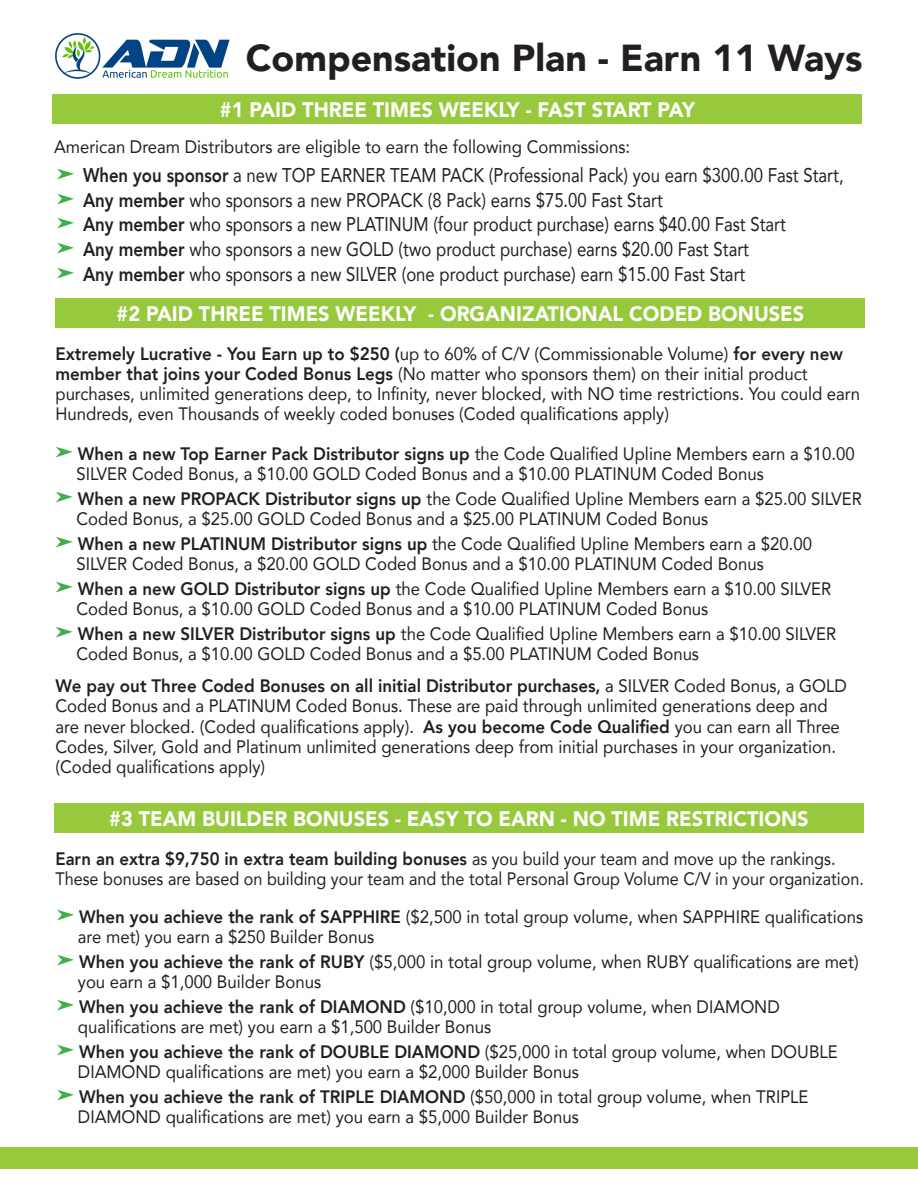
<style>
.page{position:relative;width:918px;height:1188px;background:#fff}
.page>*{position:absolute;margin:0;border:0;box-sizing:border-box;transform-origin:0 0}
.Body_TEXT_normal{font:900 37.5px "Avenir";color:#231f20}
.Sub_Title_REVERSE{font:900 21px "Avenir";color:#fff;scale:.95 1}
.Body_TEXT_bullet{font:19.8px "Avenir";color:#231f20;scale:.85 1}
.Body_TEXT_bullet-2{font:18px/20.2px "Avenir";color:#231f20;scale:.93 1}
.Body_TEXT_normal-2{font:18px/20.2px "Avenir";color:#231f20;scale:.93 1}
.Body_TEXT_normal-3{font:18px/20.2px "Avenir";color:#231f20;scale:.9 1}
.s1{font-family:"Arrows";font-size:29.7px;color:#40ae49}
.s2{font-weight:800}
</style>
<div class="page">
<div style="left:0;top:1148px;width:918px;height:18px;background:#97c93c"></div>
<div style="left:0;top:1150px;width:918px;height:18px;background:#97c93c"></div>
<div style="left:52px;top:94px;width:810px;height:30px;background:#97c93c"></div>
<img style="left:55px;top:33px;width:175px;height:46px">
<div style="left:55px;top:298px;width:810px;height:30px;background:#97c93c"></div>
<div style="left:54px;top:803px;width:810px;height:30px;background:#97c93c"></div>
<p class="Body_TEXT_normal" style="left:246px;top:25px;width:618px">Compensation Plan - Earn 11 Ways</p>
<p class="Sub_Title_REVERSE" style="left:220px;top:92px;width:502px">#1 PAID THREE TIMES WEEKLY - FAST START PAY</p>
<p class="Body_TEXT_bullet-2" style="left:54px;top:136px;width:621px">American Dream Distributors are eligible to earn the following Commissions:</p>
<p class="Body_TEXT_bullet" style="left:55px;top:159px;width:929px"><span class="s1">a</span> <span class="s2">When you sponsor</span> a new TOP EARNER TEAM PACK (Professional Pack) you earn $300.00 Fast Start,</p>
<p class="Body_TEXT_bullet" style="left:55px;top:184px;width:716px"><span class="s1">a</span> <span class="s2">Any member</span> who sponsors a new PROPACK (8 Pack) earns $75.00 Fast Start</p>
<p class="Body_TEXT_bullet" style="left:55px;top:209px;width:861px"><span class="s1">a</span> <span class="s2">Any member</span> who sponsors a new PLATINUM (four product purchase) earns $40.00 Fast Start</p>
<p class="Body_TEXT_bullet" style="left:55px;top:233px;width:818px"><span class="s1">a</span> <span class="s2">Any member</span> who sponsors a new GOLD (two product purchase) earns $20.00 Fast Start</p>
<p class="Body_TEXT_bullet" style="left:55px;top:258px;width:813px"><span class="s1">a</span> <span class="s2">Any member</span> who sponsors a new SILVER (one product purchase) earn $15.00 Fast Start</p>
<p class="Sub_Title_REVERSE" style="left:117px;top:296px;width:725px">#2 PAID THREE TIMES WEEKLY - ORGANIZATIONAL CODED BONUSES</p>
<p class="Body_TEXT_normal-2" style="left:55px;top:343px;width:867px"><span class="s2">Extremely Lucrative - You Earn up to $250 (</span>up to 60% of C/V (Commissionable Volume) <span class="s2">for every new member that joins your Coded Bonus Legs</span> (No matter who sponsors them) on their initial product purchases, unlimited generations deep, to Infinity, never blocked, with NO time restrictions. You could earn Hundreds, even Thousands of weekly coded bonuses (Coded qualifications apply)</p>
<p class="Body_TEXT_bullet-2" style="left:76px;top:443px;width:838px;text-indent:-22px"><span class="s1">a</span> <span class="s2">When a new Top Earner Pack Distributor signs up</span> the Code Qualified Upline Members earn a $10.00<br>SILVER Coded Bonus, a $10.00 GOLD Coded Bonus and a $10.00 PLATINUM Coded Bonus</p>
<p class="Body_TEXT_bullet-2" style="left:76px;top:488px;width:846px;text-indent:-22px"><span class="s1">a</span> <span class="s2">When a new PROPACK Distributor signs up</span> the Code Qualified Upline Members earn a $25.00 SILVER<br>Coded Bonus, a $25.00 GOLD Coded Bonus and a $25.00 PLATINUM Coded Bonus</p>
<p class="Body_TEXT_bullet-2" style="left:76px;top:533px;width:792px;text-indent:-22px"><span class="s1">a</span> <span class="s2">When a new PLATINUM Distributor signs up</span> the Code Qualified Upline Members earn a $20.00<br>SILVER Coded Bonus, a $20.00 GOLD Coded Bonus and a $10.00 PLATINUM Coded Bonus</p>
<p class="Body_TEXT_bullet-2" style="left:76px;top:578px;width:813px;text-indent:-22px"><span class="s1">a</span> <span class="s2">When a new GOLD Distributor signs up</span> the Code Qualified Upline Members earn a $10.00 SILVER<br>Coded Bonus, a $10.00 GOLD Coded Bonus and a $10.00 PLATINUM Coded Bonus</p>
<p class="Body_TEXT_bullet-2" style="left:76px;top:623px;width:818px;text-indent:-22px"><span class="s1">a</span> <span class="s2">When a new SILVER Distributor signs up</span> the Code Qualified Upline Members earn a $10.00 SILVER<br>Coded Bonus, a $10.00 GOLD Coded Bonus and a $5.00 PLATINUM Coded Bonus</p>
<p class="Body_TEXT_normal-2" style="left:55px;top:675px;width:853px"><span class="s2">We pay out Three Coded Bonuses on all initial Distributor purchases,</span> a SILVER Coded Bonus, a GOLD Coded Bonus and a PLATINUM Coded Bonus. These are paid through unlimited generations deep and are never blocked. (Coded qualifications apply). <span class="s2">As you become Code Qualified</span> you can earn all Three Codes, Silver, Gold and Platinum unlimited generations deep from initial purchases in your organization. (Coded qualifications apply)</p>
<p class="Sub_Title_REVERSE" style="left:109px;top:800px;width:738px">#3 TEAM BUILDER BONUSES - EASY TO EARN - NO TIME RESTRICTIONS</p>
<p class="Body_TEXT_normal-3" style="left:55px;top:848px;width:900px"><span class="s2">Earn an extra $9,750 in extra team building bonuses</span> as you build your team and move up the rankings.<br>These bonuses are based on building your team and the total Personal Group Volume C/V in your organization.</p>
<p class="Body_TEXT_bullet-2" style="left:78px;top:906px;width:846px;text-indent:-22px"><span class="s1">a</span> <span class="s2">When you achieve the rank of SAPPHIRE</span> ($2,500 in total group volume, when SAPPHIRE qualifications are met) you earn a $250 Builder Bonus</p>
<p class="Body_TEXT_bullet-2" style="left:78px;top:951px;width:841px;text-indent:-22px"><span class="s1">a</span> <span class="s2">When you achieve the rank of RUBY</span> ($5,000 in total group volume, when RUBY qualifications are met) you earn a $1,000 Builder Bonus</p>
<p class="Body_TEXT_bullet-2" style="left:78px;top:996px;width:756px;text-indent:-22px"><span class="s1">a</span> <span class="s2">When you achieve the rank of DIAMOND</span> ($10,000 in total group volume, when DIAMOND qualifications are met) you earn a $1,500 Builder Bonus</p>
<p class="Body_TEXT_bullet-2" style="left:78px;top:1041px;width:819px;text-indent:-23px"><span class="s1">a</span> <span class="s2">When you achieve the rank of DOUBLE DIAMOND</span> ($25,000 in total group volume, when DOUBLE<br>DIAMOND qualifications are met) you earn a $2,000 Builder Bonus</p>
<p class="Body_TEXT_bullet-2" style="left:78px;top:1086px;width:787px;text-indent:-22px"><span class="s1">a</span> <span class="s2">When you achieve the rank of TRIPLE DIAMOND</span> ($50,000 in total group volume, when TRIPLE<br>DIAMOND qualifications are met) you earn a $5,000 Builder Bonus</p>
</div>
